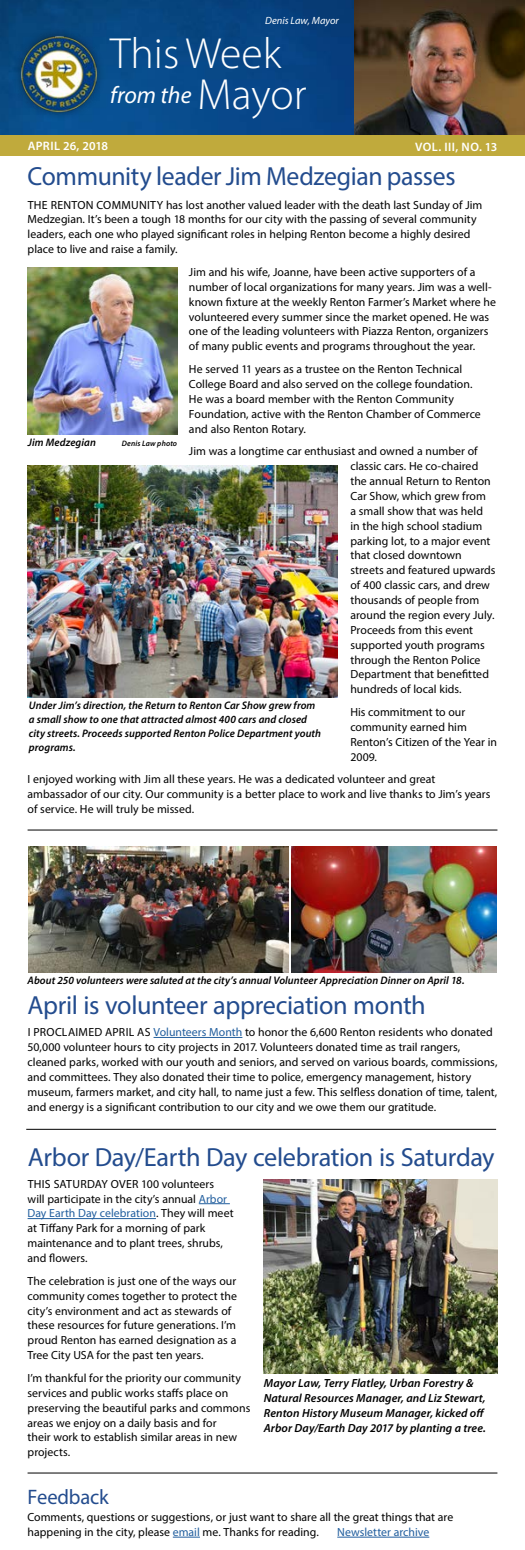
<style>
.page{position:relative;width:525px;height:1550px;background:#fff}
.page>*{position:absolute;margin:0;border:0;box-sizing:border-box;transform-origin:0 0}
.t1{font:300 43.75px "Myriad Pro";color:#fff}
.t2{font:26.25px "Myriad Pro";letter-spacing:-.015em;color:#234c8e}
.t3{font:italic 23.89px "Myriad Pro";color:#fff}
.t4{font:21px "Myriad Pro";letter-spacing:-.01em;color:#234c8e}
.t5{font:600 12.25px "Myriad Pro";letter-spacing:.025em;color:#fff}
.t6{font:11.81px/14.9px "Myriad Pro";color:#000}
.t7{font:italic 600 11.81px/14.9px "Myriad Pro";letter-spacing:.005em;color:#000}
.t8{font:11.81px "Myriad Pro";color:#215e9e}
.t9{font:italic 600 10.94px/14px "Myriad Pro";letter-spacing:.005em;color:#000}
.t10{font:italic 10.5px "Myriad Pro";color:#fff}
.t11{font:italic 600 7.88px "Myriad Pro";letter-spacing:.015em;color:#000}
.s1{font-weight:300;font-style:normal;font-size:43.75px}
.s2{color:#215e9e}
</style>
<div class="page">
<div style="left:0;top:134px;width:525px;height:22px;background:#c0aa3c"></div>
<img style="left:0;top:0;width:355px;height:134px">
<img style="left:355px;top:0;width:170px;height:134px">
<div style="left:12px;top:27px;width:94px;height:94px;background:#000;opacity:.4"></div>
<img style="left:18px;top:33px;width:82px;height:82px">
<svg style="left:173px;top:1537px;width:27px;height:1px"></svg>
<hr style="left:337px;top:1537px;width:92px;height:1px;background:#215e9e">
<hr style="left:28px;top:1473px;width:469px;height:1px;background:#000">
<img style="left:27px;top:465px;width:311px;height:232px">
<hr style="left:199px;top:1203px;width:31px;height:1px;background:#215e9e">
<hr style="left:28px;top:1218px;width:128px;height:1px;background:#215e9e">
<img style="left:264px;top:1179px;width:233px;height:194px">
<img style="left:291px;top:846px;width:206px;height:126px">
<hr style="left:154px;top:1037px;width:88px;height:1px;background:#215e9e">
<img style="left:28px;top:847px;width:261px;height:125px">
<img style="left:28px;top:268px;width:149px;height:166px">
<hr style="left:28px;top:830px;width:469px;height:1px;background:#000">
<hr style="left:26px;top:1129px;width:470px;height:1px;background:#000">
<p class="t10" style="left:265px;top:14px;width:75px">Denis Law, Mayor</p>
<h1 class="t1" style="left:110px;top:27px;width:172px">This Week</h1>
<h3 class="t3" style="left:110px;top:80px;width:198px">from the <span class="s1">Mayor</span></h3>
<p class="t5" style="left:28px;top:138px;width:82px">APRIL 26, 2018</p>
<p class="t5" style="left:415px;top:139px;width:84px">VOL. III, NO. 13</p>
<h2 class="t2" style="left:28px;top:160px;width:429px">Community leader Jim Medzegian passes</h2>
<p class="t6" style="left:28px;top:197px;width:456px">THE RENTON COMMUNITY has lost another valued leader with the death last Sunday of Jim Medzegian. It’s been a tough 18 months for our city with the passing of several community leaders, each one who played significant roles in helping Renton become a highly desired place to live and raise a family.</p>
<p class="t6" style="left:189px;top:264px;width:309px">Jim and his wife, Joanne, have been active supporters of a number of local organizations for many years. Jim was a well&shy;known fixture at the weekly Renton Farmer’s Market where he volunteered every summer since the market opened. He was one of the leading volunteers with Piazza Renton, organizers of many public events and programs throughout the year.</p>
<p class="t6" style="left:189px;top:361px;width:293px">He served 11 years as a trustee on the Renton Technical College Board and also served on the college foundation.<br>He was a board member with the Renton Community Foundation, active with the Renton Chamber of Commerce and also Renton Rotary.</p>
<p class="t6" style="left:350px;top:444px;width:147px;text-indent:-161px">Jim was a longtime car enthusiast and owned a number of classic cars. He co-chaired the annual Return to Renton<br>Car Show, which grew from<br>a small show that was held<br>in the high school stadium parking lot, to a major event that closed downtown streets and featured upwards of 400 classic cars, and drew thousands of people from around the region every July.<br>Proceeds from this event supported youth programs through the Renton Police<br>Department that benefitted hundreds of local kids.</p>
<p class="t6" style="left:350px;top:704px;width:148px">His commitment to our community earned him<br>Renton’s Citizen of the Year in<br>2009.</p>
<p class="t6" style="left:28px;top:772px;width:464px">I enjoyed working with Jim all these years. He was a dedicated volunteer and great ambassador of our city. Our community is a better place to work and live thanks to Jim’s years of service. He will truly be missed.</p>
<p class="t9" style="left:28px;top:435px;width:69px">Jim Medzegian</p>
<p class="t11" style="left:122px;top:439px;width:57px">Denis Law photo</p>
<p class="t9" style="left:29px;top:698px;width:294px">Under Jim’s direction, the Return to Renton Car Show grew from a small show to one that attracted almost 400 cars and closed city streets. Proceeds supported Renton Police Department youth programs.</p>
<p class="t9" style="left:28px;top:973px;width:438px">About 250 volunteers were saluted at the city’s annual Volunteer Appreciation Dinner on April 18.</p>
<h2 class="t2" style="left:28px;top:988px;width:400px">April is volunteer appreciation month</h2>
<p class="t6" style="left:28px;top:1025px;width:471px">I PROCLAIMED APRIL AS <span class="s2">Volunteers Month</span> to honor the 6,600 Renton residents who donated 50,000 volunteer hours to city projects in 2017. Volunteers donated time as trail rangers, cleaned parks, worked with our youth and seniors, and served on various boards, commissions, and committees. They also donated their time to police, emergency management, history museum, farmers market, and city hall, to name just a few. This selfless donation of time, talent, and energy is a significant contribution to our city and we owe them our gratitude.</p>
<h2 class="t2" style="left:28px;top:1141px;width:468px">Arbor Day/Earth Day celebration is Saturday</h2>
<p class="t6" style="left:28px;top:1176px;width:207px">THIS SATURDAY OVER 100 volunteers will participate in the city’s annual <span class="s2">Arbor Day Earth Day celebration</span>. They will meet at Tiffany Park for a morning of park maintenance and to plant trees, shrubs, and flowers.</p>
<p class="t6" style="left:28px;top:1273px;width:211px">The celebration is just one of the ways our community comes together to protect the city’s environment and act as stewards of these resources for future generations. I’m proud Renton has earned designation as a Tree City USA for the past ten years.</p>
<p class="t6" style="left:28px;top:1370px;width:224px">I’m thankful for the priority our community services and public works staffs place on preserving the beautiful parks and commons areas we enjoy on a daily basis and for<br>their work to establish similar areas in new projects.</p>
<p class="t7" style="left:264px;top:1376px;width:224px">Mayor Law, Terry Flatley, Urban Forestry &amp; Natural Resources Manager, and Liz Stewart, Renton History Museum Manager, kicked off Arbor Day/Earth Day 2017 by planting a tree.</p>
<h3 class="t4" style="left:28px;top:1484px;width:83px">Feedback</h3>
<p class="t6" style="left:28px;top:1509px;width:427px">Comments, questions or suggestions, or just want to share all the great things that are happening in the city, please <span class="s2">email</span> me. Thanks for reading.</p>
<p class="t8" style="left:337px;top:1525px;width:94px">Newsletter archive</p>
</div>
